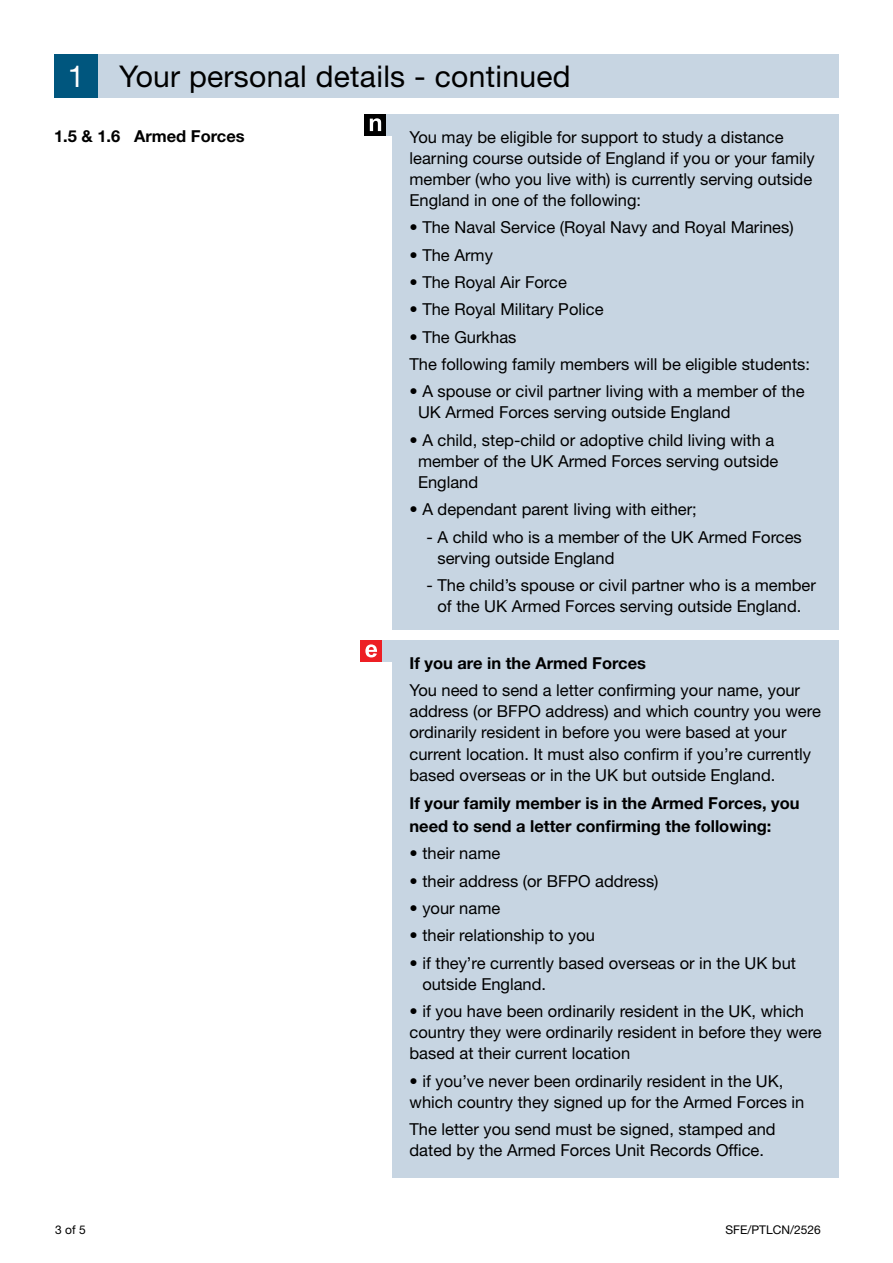
<style>
.page{position:relative;width:893px;height:1263px;background:#fff}
.page>*{position:absolute;margin:0;border:0;box-sizing:border-box;transform-origin:0 0}
.t1{font:30px "Helvetica Neue LT Std";letter-spacing:.01em;color:#000}
.Answer{font:16.5px/21px "Helvetica Neue LT Std";color:#000}
.Answer-2{font:700 16.5px/22.5px "Helvetica Neue LT Std";color:#000}
.t2{font:12px "Helvetica Neue LT Std";color:#000}
.s1{color:#fff}
</style>
<div class="page">
<div style="left:75px;top:54px;width:764px;height:44px;background:#c7d5e2"></div>
<div style="left:54px;top:54px;width:44px;height:44px;background:#00567e"></div>
<div style="left:392px;top:114px;width:447px;height:515px;background:#c7d5e2"></div>
<div style="left:365px;top:114px;width:32px;height:21px;background:#c7d5e2"></div>
<div style="left:365px;top:114px;width:21px;height:21px;background:#000"></div>
<svg style="left:370px;top:118px;width:11px;height:13px"></svg>
<div style="left:392px;top:640px;width:447px;height:538px;background:#c7d5e2"></div>
<div style="left:361px;top:640px;width:31px;height:21px;background:#c7d5e2"></div>
<div style="left:361px;top:640px;width:21px;height:21px;background:#ed1f24"></div>
<svg style="left:365px;top:644px;width:12px;height:13px"></svg>
<h1 class="t1" style="left:68px;top:58px;width:504px"><span class="s1">1</span> Your personal details - continued</h1>
<h3 class="Answer-2" style="left:54px;top:125px;width:68px">1.5 &amp; 1.6</h3>
<p class="Answer-2" style="left:134px;top:125px;width:112px">Armed Forces</p>
<p class="Answer" style="left:409px;top:126px;width:407px">You may be eligible for support to study a distance learning course outside of England if you or your family member (who you live with) is currently serving outside England in one of the following:</p>
<p class="Answer" style="left:409px;top:217px;width:386px">• The Naval Service (Royal Navy and Royal Marines)</p>
<p class="Answer" style="left:409px;top:244px;width:85px">• The Army</p>
<p class="Answer" style="left:409px;top:271px;width:159px">• The Royal Air Force</p>
<p class="Answer" style="left:409px;top:299px;width:196px">• The Royal Military Police</p>
<p class="Answer" style="left:409px;top:326px;width:108px">• The Gurkhas</p>
<p class="Answer" style="left:409px;top:353px;width:402px">The following family members will be eligible students:</p>
<p class="Answer" style="left:418px;top:381px;width:388px;text-indent:-8px">• A spouse or civil partner living with a member of the<br>UK Armed Forces serving outside England</p>
<p class="Answer" style="left:418px;top:429px;width:362px;text-indent:-8px">• A child, step-child or adoptive child living with a member of the UK Armed Forces serving outside<br>England</p>
<p class="Answer" style="left:409px;top:499px;width:289px">• A dependant parent living with either;</p>
<p class="Answer" style="left:437px;top:526px;width:366px;text-indent:-11px">- A child who is a member of the UK Armed Forces serving outside England</p>
<p class="Answer" style="left:426px;top:574px;width:391px;text-align:center">- The child’s spouse or civil partner who is a member of the UK Armed Forces serving outside England.</p>
<p class="Answer-2" style="left:409px;top:652px;width:238px">If you are in the Armed Forces</p>
<p class="Answer" style="left:409px;top:680px;width:413px">You need to send a letter confirming your name, your address (or BFPO address) and which country you were ordinarily resident in before you were based at your current location. It must also confirm if you’re currently based overseas or in the UK but outside England.</p>
<p class="Answer-2" style="left:409px;top:792px;width:392px">If your family member is in the Armed Forces, you need to send a letter confirming the following:</p>
<p class="Answer" style="left:409px;top:843px;width:92px">• their name</p>
<p class="Answer" style="left:409px;top:870px;width:251px">• their address (or BFPO address)</p>
<p class="Answer" style="left:409px;top:897px;width:92px">• your name</p>
<p class="Answer" style="left:409px;top:925px;width:187px">• their relationship to you</p>
<p class="Answer" style="left:422px;top:952px;width:375px;text-indent:-13px">• if they’re currently based overseas or in the UK but outside England.</p>
<p class="Answer" style="left:409px;top:1000px;width:414px">• if you have been ordinarily resident in the UK, which country they were ordinarily resident in before they were based at their current location</p>
<p class="Answer" style="left:409px;top:1070px;width:396px">• if you’ve never been ordinarily resident in the UK, which country they signed up for the Armed Forces in</p>
<p class="Answer" style="left:409px;top:1118px;width:368px">The letter you send must be signed, stamped and dated by the Armed Forces Unit Records Office.</p>
<p class="t2" style="left:55px;top:1223px;width:32px">3 of 5</p>
<p class="t2" style="left:725px;top:1223px;width:97px">SFE/PTLCN/2526</p>
</div>
